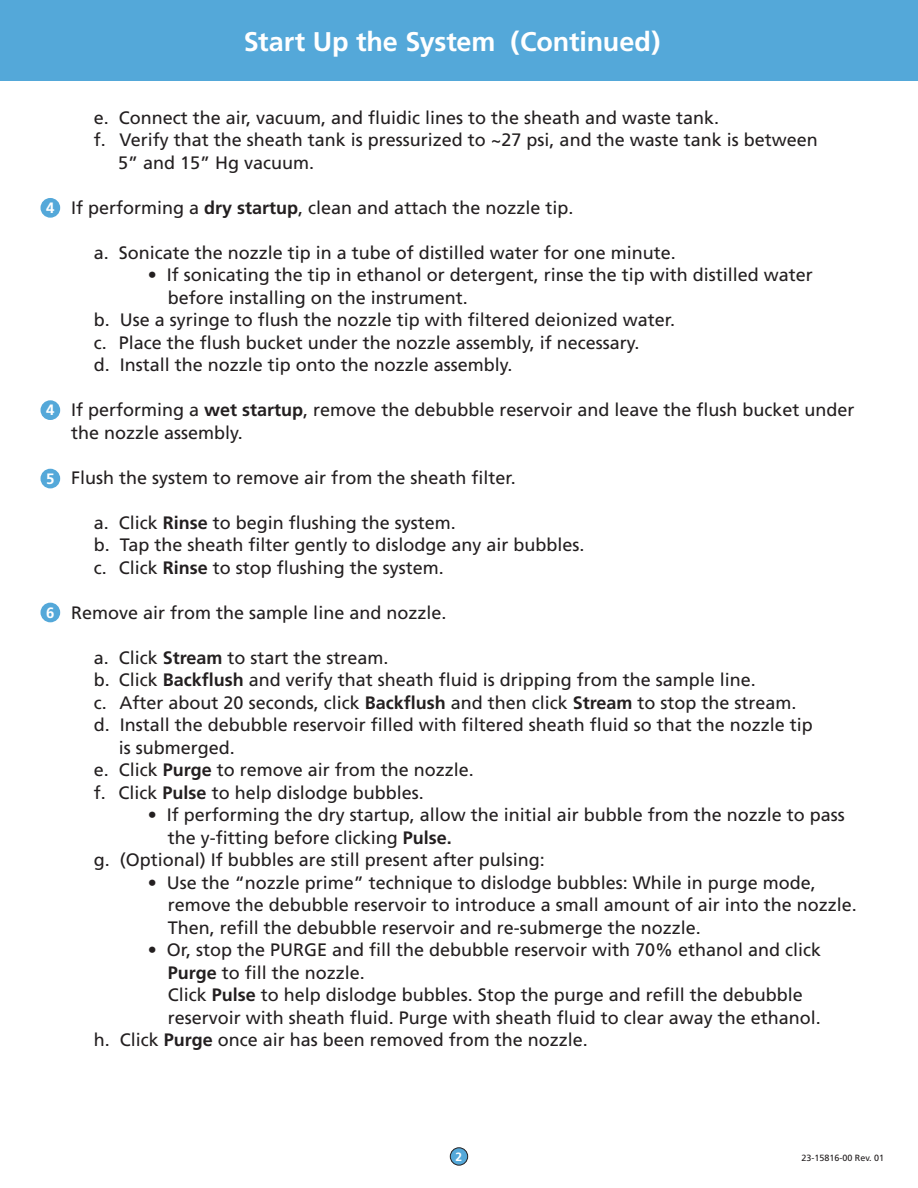
<style>
.page{position:relative;width:918px;height:1188px;background:#fff}
.page>*{position:absolute;margin:0;border:0;box-sizing:border-box;transform-origin:0 0}
.t1{font:700 27px "Frutiger";letter-spacing:-.005em;color:#fff}
.t2{font:18px/22.5px "Frutiger";color:#231f20}
.t3{font:700 15px "Frutiger";color:#fff}
.t4{font:700 12px "Frutiger";color:#fff}
.t5{font:9px "Frutiger";color:#231f20}
.s1{font-weight:700}
</style>
<div class="page">
<div style="left:0;top:0;width:918px;height:81px;background:#54a8d9"></div>
<div style="left:41px;top:199px;width:18px;height:18px;background:#54a8d9;border-radius:50%"></div>
<div style="left:40px;top:198px;width:20px;height:20px;border:2px solid #54a8d9;border-radius:50%"></div>
<div style="left:41px;top:401px;width:18px;height:18px;background:#54a8d9;border-radius:50%"></div>
<div style="left:40px;top:400px;width:20px;height:20px;border:2px solid #54a8d9;border-radius:50%"></div>
<div style="left:41px;top:470px;width:18px;height:18px;background:#54a8d9;border-radius:50%"></div>
<div style="left:40px;top:469px;width:20px;height:19px;border:2px solid #54a8d9;border-radius:50%"></div>
<div style="left:41px;top:604px;width:18px;height:17px;background:#54a8d9;border-radius:50%"></div>
<div style="left:40px;top:603px;width:20px;height:19px;border:2px solid #54a8d9;border-radius:50%"></div>
<div style="left:450px;top:1148px;width:18px;height:17px;background:#54a8d9;border-radius:50%"></div>
<div style="left:450px;top:1147px;width:18px;height:19px;border:1px solid #231f20;border-radius:50%"></div>
<h1 class="t1" style="left:244px;top:25px;width:418px">Start Up the System (Continued)</h1>
<p class="t3" style="left:46px;top:199px;width:10px">4</p>
<p class="t3" style="left:46px;top:401px;width:10px">4</p>
<p class="t3" style="left:46px;top:470px;width:10px">5</p>
<p class="t3" style="left:46px;top:604px;width:10px">6</p>
<p class="t2" style="left:94px;top:106px;width:627px">e. Connect the air, vacuum, and fluidic lines to the sheath and waste tank.</p>
<p class="t2" style="left:94px;top:129px;width:725px">f. Verify that the sheath tank is pressurized to ~27 psi, and the waste tank is between</p>
<p class="t2" style="left:118px;top:151px;width:198px">5” and 15” Hg vacuum.</p>
<p class="t2" style="left:71px;top:196px;width:504px">If performing a <span class="s1">dry startup</span>, clean and attach the nozzle tip.</p>
<p class="t2" style="left:94px;top:241px;width:584px">a. Sonicate the nozzle tip in a tube of distilled water for one minute.</p>
<p class="t2" style="left:148px;top:264px;width:667px">• If sonicating the tip in ethanol or detergent, rinse the tip with distilled water</p>
<p class="t2" style="left:168px;top:286px;width:302px">before installing on the instrument.</p>
<p class="t2" style="left:94px;top:309px;width:583px">b. Use a syringe to flush the nozzle tip with filtered deionized water.</p>
<p class="t2" style="left:94px;top:331px;width:547px">c. Place the flush bucket under the nozzle assembly, if necessary.</p>
<p class="t2" style="left:94px;top:354px;width:420px">d. Install the nozzle tip onto the nozzle assembly.</p>
<p class="t2" style="left:71px;top:399px;width:785px">If performing a <span class="s1">wet startup</span>, remove the debubble reservoir and leave the flush bucket under the nozzle assembly.</p>
<p class="t2" style="left:71px;top:466px;width:446px">Flush the system to remove air from the sheath filter.</p>
<p class="t2" style="left:94px;top:511px;width:492px">a. Click <span class="s1">Rinse</span> to begin flushing the system.<br>b. Tap the sheath filter gently to dislodge any air bubbles. c. Click <span class="s1">Rinse</span> to stop flushing the system.</p>
<p class="t2" style="left:71px;top:601px;width:377px">Remove air from the sample line and nozzle.</p>
<p class="t2" style="left:94px;top:646px;width:296px">a. Click <span class="s1">Stream</span> to start the stream.</p>
<p class="t2" style="left:94px;top:669px;width:664px">b. Click <span class="s1">Backflush</span> and verify that sheath fluid is dripping from the sample line.</p>
<p class="t2" style="left:94px;top:691px;width:704px">c. After about 20 seconds, click <span class="s1">Backflush</span> and then click <span class="s1">Stream</span> to stop the stream.</p>
<p class="t2" style="left:94px;top:714px;width:721px">d. Install the debubble reservoir filled with filtered sheath fluid so that the nozzle tip</p>
<p class="t2" style="left:119px;top:736px;width:118px">is submerged.</p>
<p class="t2" style="left:94px;top:759px;width:382px">e. Click <span class="s1">Purge</span> to remove air from the nozzle.</p>
<p class="t2" style="left:94px;top:781px;width:331px">f. Click <span class="s1">Pulse</span> to help dislodge bubbles.</p>
<p class="t2" style="left:148px;top:804px;width:699px">• If performing the dry startup, allow the initial air bubble from the nozzle to pass</p>
<p class="t2" style="left:168px;top:826px;width:286px">the y-fitting before clicking <span class="s1">Pulse.</span></p>
<p class="t2" style="left:94px;top:849px;width:453px">g. (Optional) If bubbles are still present after pulsing:</p>
<p class="t2" style="left:168px;top:871px;width:691px;text-indent:-20px">• Use the “nozzle prime” technique to dislodge bubbles: While in purge mode, remove the debubble reservoir to introduce a small amount of air into the nozzle.<br>Then, refill the debubble reservoir and re-submerge the nozzle.</p>
<p class="t2" style="left:148px;top:939px;width:675px">• Or, stop the PURGE and fill the debubble reservoir with 70% ethanol and click</p>
<p class="t2" style="left:168px;top:961px;width:199px"><span class="s1">Purge</span> to fill the nozzle.</p>
<p class="t2" style="left:168px;top:984px;width:637px">Click <span class="s1">Pulse</span> to help dislodge bubbles. Stop the purge and refill the debubble</p>
<p class="t2" style="left:168px;top:1006px;width:655px">reservoir with sheath fluid. Purge with sheath fluid to clear away the ethanol.</p>
<p class="t2" style="left:94px;top:1029px;width:496px">h. Click <span class="s1">Purge</span> once air has been removed from the nozzle.</p>
<p class="t4" style="left:456px;top:1149px;width:8px">2</p>
<p class="t5" style="left:801px;top:1153px;width:84px">23-15816-00 Rev. 01</p>
</div>
